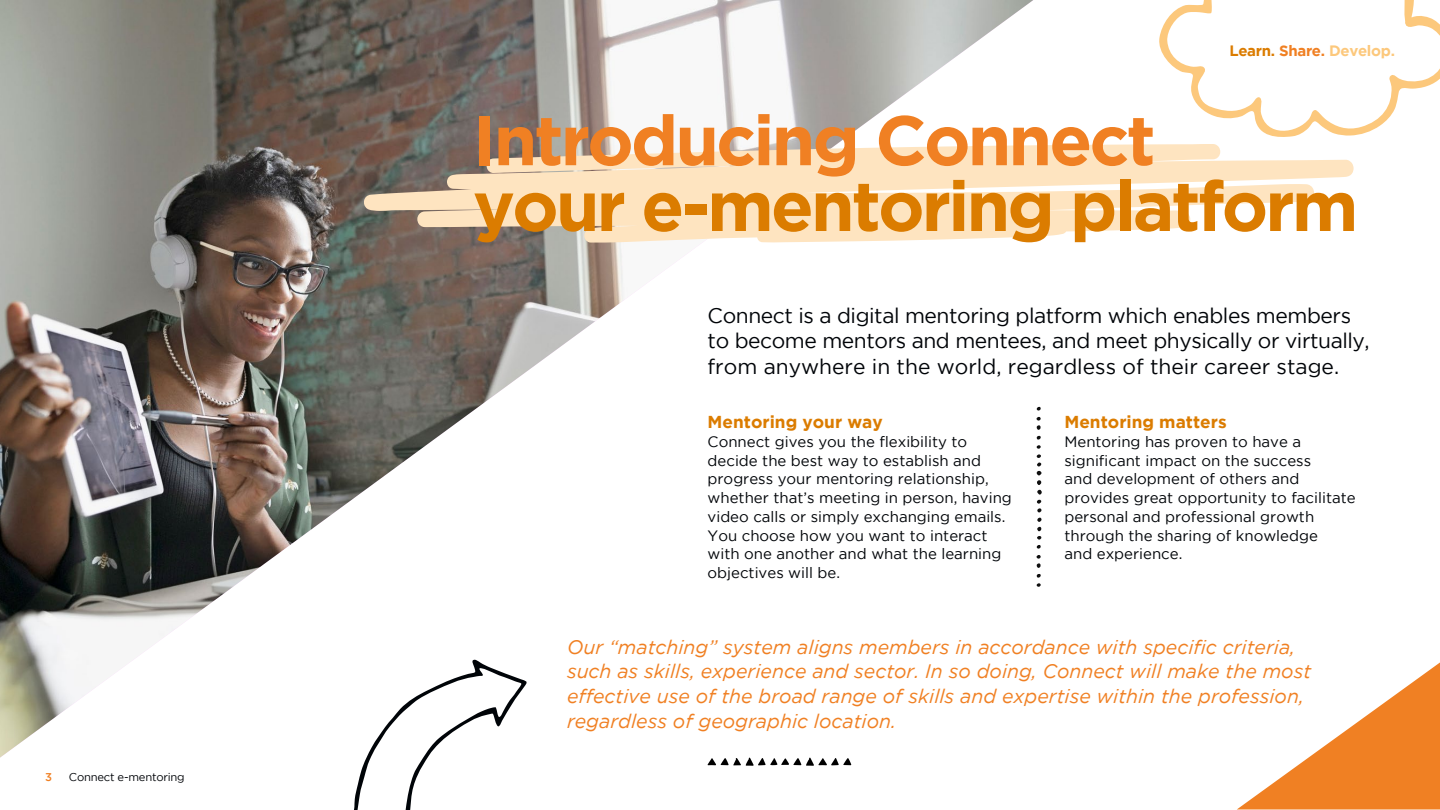
<style>
.page{position:relative;width:1440px;height:810px;background:#fff}
.page>*{position:absolute;margin:0;border:0;box-sizing:border-box;transform-origin:0 0}
.t1{font:700 69.97px "Gotham";letter-spacing:-.04em;color:#db7c00}
.t2{font:700 69.97px "Gotham";letter-spacing:-.04em;color:#f08023}
.t3{font:21px/25.5px "Gotham";letter-spacing:-.02em;color:#000408}
.t4{font:italic 19.5px/24.8px "Gotham";color:#f08023}
.t5{font:700 17.25px "Gotham";color:#db7c00}
.t6{font:15px/18.8px "Gotham";color:#000408}
.t7{font:700 15px "Gotham";letter-spacing:-.02em;color:#fcc87c}
.t8{font:11.25px "Gotham";letter-spacing:-.02em;color:#000408}
.t9{font:500 11.25px "Gotham";color:#f08023}
.s1{color:#db7c00}
.s2{color:#f08023}
</style>
<div class="page">
<img style="left:0;top:0;width:1033px;height:758px">
<svg style="left:1237px;top:662px;width:203px;height:147px"></svg>
<svg style="left:364px;top:144px;width:990px;height:99px;fill:#fee4c0"></svg>
<svg style="left:1159px;top:0;width:281px;height:137px"></svg>
<svg style="left:352px;top:659px;width:176px;height:151px"></svg>
<svg style="left:707px;top:757px;width:144px;height:9px"></svg>
<svg style="left:1036px;top:555px;width:5px;height:13px"></svg>
<svg style="left:1037px;top:518px;width:5px;height:31px"></svg>
<svg style="left:1037px;top:574px;width:4px;height:13px"></svg>
<svg style="left:1036px;top:417px;width:5px;height:13px"></svg>
<svg style="left:1037px;top:407px;width:4px;height:4px"></svg>
<svg style="left:1037px;top:436px;width:5px;height:76px"></svg>
<p class="t9" style="left:45px;top:771px;width:8px">3</p>
<p class="t8" style="left:69px;top:771px;width:117px">Connect e-mentoring</p>
<p class="t7" style="left:1229px;top:42px;width:167px"><span class="s1">Learn.</span> <span class="s2">Share.</span> Develop.</p>
<h1 class="t2" style="left:473px;top:100px;width:684px">Introducing Connect</h1>
<h1 class="t1" style="left:473px;top:166px;width:887px">your e-mentoring platform</h1>
<h2 class="t3" style="left:708px;top:302px;width:664px">Connect is a digital mentoring platform which enables members to become mentors and mentees, and meet physically or virtually, from anywhere in the world, regardless of their career stage.</h2>
<p class="t5" style="left:708px;top:412px;width:177px">Mentoring your way</p>
<p class="t6" style="left:708px;top:432px;width:306px">Connect gives you the flexibility to decide the best way to establish and progress your mentoring relationship, whether that’s meeting in person, having video calls or simply exchanging emails.<br>You choose how you want to interact with one another and what the learning objectives will be.</p>
<p class="t5" style="left:1064px;top:412px;width:164px">Mentoring matters</p>
<p class="t6" style="left:1064px;top:432px;width:293px">Mentoring has proven to have a significant impact on the success<br>and development of others and provides great opportunity to facilitate personal and professional growth through the sharing of knowledge<br>and experience.</p>
<p class="t4" style="left:567px;top:634px;width:746px">Our “matching” system aligns members in accordance with specific criteria, such as skills, experience and sector. In so doing, Connect will make the most effective use of the broad range of skills and expertise within the profession, regardless of geographic location.</p>
</div>
